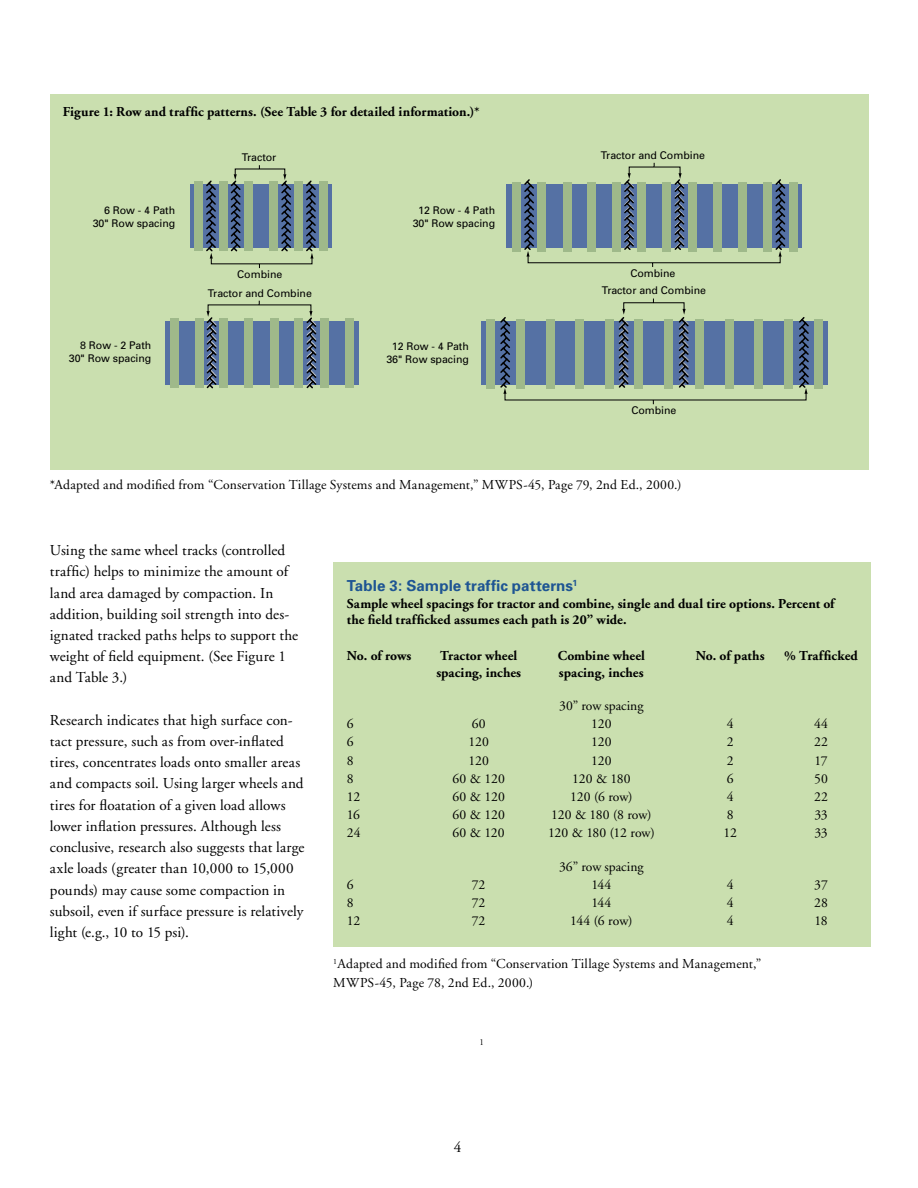
<style>
.page{position:relative;width:918px;height:1188px;background:#fff}
.page>*{position:absolute;margin:0;border:0;box-sizing:border-box;transform-origin:0 0}
.t1{font:15.15px/21.1px "Adobe Garamond";letter-spacing:.01em;color:#000}
.t2{font:700 15.15px "Univers";letter-spacing:.005em;color:#1e5593}
.t3{font:13.65px/18.1px "Adobe Garamond";letter-spacing:.01em;color:#000}
.t4{font:700 13.65px/16.6px "Adobe Garamond";letter-spacing:.005em;color:#000}
.t5{font:10.65px/12.9px "Univers";letter-spacing:-.005em;color:#000;text-align:center}
.t6{font:9.15px "Adobe Garamond";color:#000}
</style>
<div class="page">
<div style="left:333px;top:562px;width:538px;height:384px;background:#cadfaf"></div>
<div style="left:50px;top:94px;width:818px;height:376px;background:#cadfaf"></div>
<div style="left:165px;top:321px;width:194px;height:64px;background:#5571a4"></div>
<div style="left:170px;top:318px;width:8px;height:70px;background:#9fb98a"></div>
<div style="left:195px;top:318px;width:8px;height:70px;background:#9fb98a"></div>
<div style="left:320px;top:318px;width:9px;height:70px;background:#9fb98a"></div>
<div style="left:345px;top:318px;width:9px;height:70px;background:#9fb98a"></div>
<svg style="left:206px;top:300px;width:111px;height:89px"></svg>
<div style="left:190px;top:184px;width:142px;height:64px;background:#5571a4"></div>
<div style="left:194px;top:181px;width:9px;height:70px;background:#9fb98a"></div>
<div style="left:319px;top:181px;width:9px;height:70px;background:#9fb98a"></div>
<svg style="left:206px;top:165px;width:110px;height:103px"></svg>
<div style="left:507px;top:185px;width:295px;height:63px;background:#5571a4"></div>
<div style="left:512px;top:182px;width:9px;height:69px;background:#9fb98a"></div>
<div style="left:789px;top:182px;width:9px;height:69px;background:#9fb98a"></div>
<svg style="left:523px;top:162px;width:264px;height:105px"></svg>
<div style="left:481px;top:321px;width:347px;height:64px;background:#5571a4"></div>
<div style="left:487px;top:319px;width:8px;height:69px;background:#9fb98a"></div>
<div style="left:814px;top:319px;width:9px;height:69px;background:#9fb98a"></div>
<svg style="left:500px;top:298px;width:309px;height:107px"></svg>
<p class="t4" style="left:63px;top:105px;width:418px">Figure 1: Row and traffic patterns. (See Table 3 for detailed information.)*</p>
<p class="t5" style="left:93px;top:205px;width:84px;text-align:right">6 Row - 4 Path<br>30" Row spacing</p>
<p class="t5" style="left:69px;top:340px;width:84px;text-align:right">8 Row - 2 Path<br>30" Row spacing</p>
<p class="t5" style="left:242px;top:151px;width:36px">Tractor</p>
<p class="t5" style="left:208px;top:265px;width:106px;line-height:19.2px">Combine<br>Tractor and Combine</p>
<p class="t5" style="left:413px;top:205px;width:84px">12 Row - 4 Path<br>30" Row spacing</p>
<p class="t5" style="left:386px;top:341px;width:84px">12 Row - 4 Path<br>36" Row spacing</p>
<p class="t5" style="left:601px;top:150px;width:106px">Tractor and Combine</p>
<p class="t5" style="left:630px;top:268px;width:47px">Combine</p>
<p class="t5" style="left:602px;top:285px;width:106px">Tractor and Combine</p>
<p class="t5" style="left:631px;top:405px;width:47px">Combine</p>
<p class="t3" style="left:50px;top:477px;width:633px">*Adapted and modified from “Conservation Tillage Systems and Management,” MWPS-45, Page 79, 2nd Ed., 2000.)</p>
<p class="t1" style="left:50px;top:541px;width:250px">Using the same wheel tracks (controlled traffic) helps to minimize the amount of land area damaged by compaction. In addition, building soil strength into des&shy;ignated tracked paths helps to support the weight of field equipment. (See Figure 1 and Table 3.)</p>
<p class="t1" style="left:50px;top:711px;width:256px">Research indicates that high surface con&shy;tact pressure, such as from over-inflated tires, concentrates loads onto smaller areas and compacts soil. Using larger wheels and tires for floatation of a given load allows lower inflation pressures. Although less conclusive, research also suggests that large axle loads (greater than 10,000 to 15,000 pounds) may cause some compaction in subsoil, even if surface pressure is relatively light (e.g., 10 to 15 psi).</p>
<p class="t2" style="left:347px;top:580px;width:232px">Table 3: Sample traffic patterns<sup>1</sup></p>
<p class="t4" style="left:347px;top:596px;width:489px">Sample wheel spacings for tractor and combine, single and dual tire options. Percent of the field trafficked assumes each path is 20” wide.</p>
<p class="t4" style="left:347px;top:649px;width:66px">No. of rows</p>
<p class="t4" style="left:440px;top:649px;width:79px">Tractor wheel</p>
<p class="t4" style="left:558px;top:649px;width:89px">Combine wheel</p>
<p class="t4" style="left:696px;top:649px;width:70px">No. of paths</p>
<p class="t4" style="left:784px;top:649px;width:75px">% Trafficked</p>
<p class="t4" style="left:436px;top:665px;width:86px">spacing, inches</p>
<p class="t4" style="left:559px;top:665px;width:86px">spacing, inches</p>
<p class="t3" style="left:559px;top:698px;width:86px">30” row spacing</p>
<p class="t3" style="left:347px;top:716px;width:8px">6</p>
<p class="t3" style="left:472px;top:716px;width:15px">60</p>
<p class="t3" style="left:591px;top:716px;width:22px">120</p>
<p class="t3" style="left:727px;top:716px;width:8px">4</p>
<p class="t3" style="left:814px;top:716px;width:16px">44</p>
<p class="t3" style="left:347px;top:734px;width:8px">6</p>
<p class="t3" style="left:468px;top:734px;width:22px">120</p>
<p class="t3" style="left:591px;top:734px;width:22px">120</p>
<p class="t3" style="left:727px;top:734px;width:8px">2</p>
<p class="t3" style="left:814px;top:734px;width:15px">22</p>
<p class="t3" style="left:347px;top:752px;width:8px">8</p>
<p class="t3" style="left:468px;top:752px;width:22px">120</p>
<p class="t3" style="left:591px;top:752px;width:22px">120</p>
<p class="t3" style="left:727px;top:752px;width:8px">2</p>
<p class="t3" style="left:815px;top:752px;width:14px">17</p>
<p class="t3" style="left:347px;top:771px;width:8px">8</p>
<p class="t3" style="left:453px;top:771px;width:54px">60 &amp; 120</p>
<p class="t3" style="left:572px;top:771px;width:60px">120 &amp; 180</p>
<p class="t3" style="left:727px;top:771px;width:8px">6</p>
<p class="t3" style="left:814px;top:771px;width:15px">50</p>
<p class="t3" style="left:347px;top:789px;width:15px">12</p>
<p class="t3" style="left:453px;top:789px;width:54px">60 &amp; 120</p>
<p class="t3" style="left:570px;top:789px;width:64px">120 (6 row)</p>
<p class="t3" style="left:727px;top:789px;width:8px">4</p>
<p class="t3" style="left:814px;top:789px;width:15px">22</p>
<p class="t3" style="left:347px;top:807px;width:15px">16</p>
<p class="t3" style="left:453px;top:807px;width:54px">60 &amp; 120</p>
<p class="t3" style="left:551px;top:807px;width:102px">120 &amp; 180 (8 row)</p>
<p class="t3" style="left:727px;top:807px;width:8px">8</p>
<p class="t3" style="left:814px;top:807px;width:15px">33</p>
<p class="t3" style="left:347px;top:825px;width:15px">24</p>
<p class="t3" style="left:453px;top:825px;width:54px">60 &amp; 120</p>
<p class="t3" style="left:548px;top:825px;width:108px">120 &amp; 180 (12 row)</p>
<p class="t3" style="left:723px;top:825px;width:15px">12</p>
<p class="t3" style="left:814px;top:825px;width:15px">33</p>
<p class="t3" style="left:559px;top:859px;width:86px">36” row spacing</p>
<p class="t3" style="left:347px;top:877px;width:8px">6</p>
<p class="t3" style="left:472px;top:877px;width:15px">72</p>
<p class="t3" style="left:591px;top:877px;width:22px">144</p>
<p class="t3" style="left:727px;top:877px;width:8px">4</p>
<p class="t3" style="left:814px;top:877px;width:15px">37</p>
<p class="t3" style="left:347px;top:895px;width:8px">8</p>
<p class="t3" style="left:472px;top:895px;width:15px">72</p>
<p class="t3" style="left:591px;top:895px;width:22px">144</p>
<p class="t3" style="left:727px;top:895px;width:8px">4</p>
<p class="t3" style="left:814px;top:895px;width:15px">28</p>
<p class="t3" style="left:347px;top:913px;width:15px">12</p>
<p class="t3" style="left:472px;top:913px;width:15px">72</p>
<p class="t3" style="left:570px;top:913px;width:64px">144 (6 row)</p>
<p class="t3" style="left:727px;top:913px;width:8px">4</p>
<p class="t3" style="left:815px;top:913px;width:15px">18</p>
<p class="t3" style="left:333px;top:956px;width:430px"><sup>1</sup>Adapted and modified from “Conservation Tillage Systems and Management,”<br>MWPS-45, Page 78, 2nd Ed., 2000.)</p>
<p class="t6" style="left:479px;top:1038px;width:6px">1</p>
<p class="t1" style="left:454px;top:1138px;width:9px">4</p>
</div>
